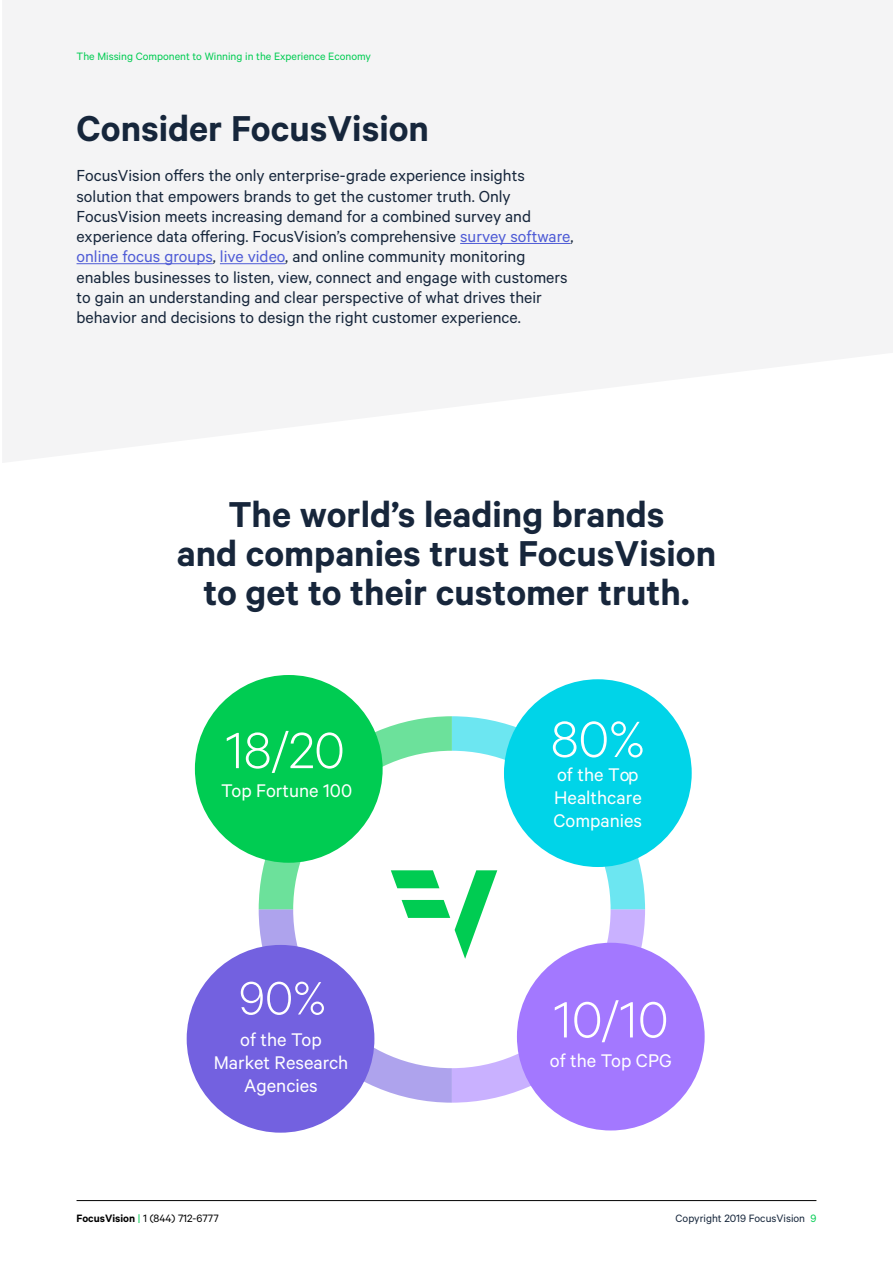
<style>
.page{position:relative;width:893px;height:1263px;background:#fff}
.page>*{position:absolute;margin:0;border:0;box-sizing:border-box;transform-origin:0 0}
.t1{font:300 57.3px "Calibre";color:#fff}
.t2{font:300 52.65px "Calibre";color:#fff}
.t3{font:600 40.5px/39px "Calibre";color:#17263b;text-align:center}
.t4{font:600 40.5px "Calibre";color:#16263b}
.t5{font:20.7px/23px "Calibre";color:#fff;text-align:center}
.t6{font:18px/20.2px "Calibre";color:#16263b}
.t7{font:12px "Calibre";color:#00cc52}
.t8{font:12px "Calibre";color:#000}
.t9{font:12px "Calibre";color:#16263b}
.s1{color:#4f5cd6}
.s2{font-weight:600}
.s3{color:#00cc52}
</style>
<div class="page">
<svg style="left:3px;top:0;width:890px;height:462px;fill:#f4f4f5"></svg>
<hr style="left:460px;top:243px;width:110px;height:1px;background:#4f5cd6">
<hr style="left:77px;top:263px;width:136px;height:1px;background:#4f5cd6">
<hr style="left:220px;top:263px;width:65px;height:1px;background:#4f5cd6">
<div style="left:187px;top:945px;width:187px;height:188px;background:#7361e0;border-radius:50%"></div>
<svg style="left:259px;top:716px;width:386px;height:387px"></svg>
<div style="left:195px;top:675px;width:188px;height:188px;background:#00cc52;border-radius:50%"></div>
<div style="left:504px;top:679px;width:188px;height:188px;background:#00d4e8;border-radius:50%"></div>
<div style="left:517px;top:943px;width:188px;height:187px;background:#a378ff;border-radius:50%"></div>
<hr style="left:77px;top:1200px;width:739px;height:1px;background:#000">
<p class="t7" style="left:77px;top:49px;width:296px">The Missing Component to Winning in the Experience Economy</p>
<h3 class="t4" style="left:77px;top:104px;width:354px">Consider FocusVision</h3>
<p class="t6" style="left:77px;top:165px;width:498px">FocusVision offers the only enterprise-grade experience insights solution that empowers brands to get the customer truth. Only FocusVision meets increasing demand for a combined survey and experience data offering. FocusVision’s comprehensive <span class="s1">survey software</span>, <span class="s1">online focus groups</span>, <span class="s1">live video</span>, and online community monitoring enables businesses to listen, view, connect and engage with customers to gain an understanding and clear perspective of what drives their behavior and decisions to design the right customer experience.</p>
<h3 class="t3" style="left:177px;top:493px;width:541px">The world’s leading brands<br>and companies trust FocusVision to get to their customer truth.</h3>
<h1 class="t1" style="left:225px;top:717px;width:121px">18/20</h1>
<p class="t5" style="left:221px;top:778px;width:132px">Top Fortune 100</p>
<h2 class="t2" style="left:239px;top:967px;width:89px">90%</h2>
<p class="t5" style="left:214px;top:1027px;width:136px">of the Top<br>Market Research<br>Agencies</p>
<h1 class="t1" style="left:551px;top:706px;width:95px">80%</h1>
<p class="t5" style="left:553px;top:762px;width:90px;text-align:left">of the Top<br>Healthcare<br>Companies</p>
<h1 class="t1" style="left:553px;top:986px;width:117px">10/10</h1>
<p class="t5" style="left:550px;top:1048px;width:123px">of the Top CPG</p>
<p class="t8" style="left:77px;top:1211px;width:144px"><span class="s2">FocusVision</span> <span class="s3">|</span> 1 (844) 712-6777</p>
<p class="t9" style="left:675px;top:1211px;width:142px">Copyright 2019 FocusVision <span class="s3">9</span></p>
</div>
